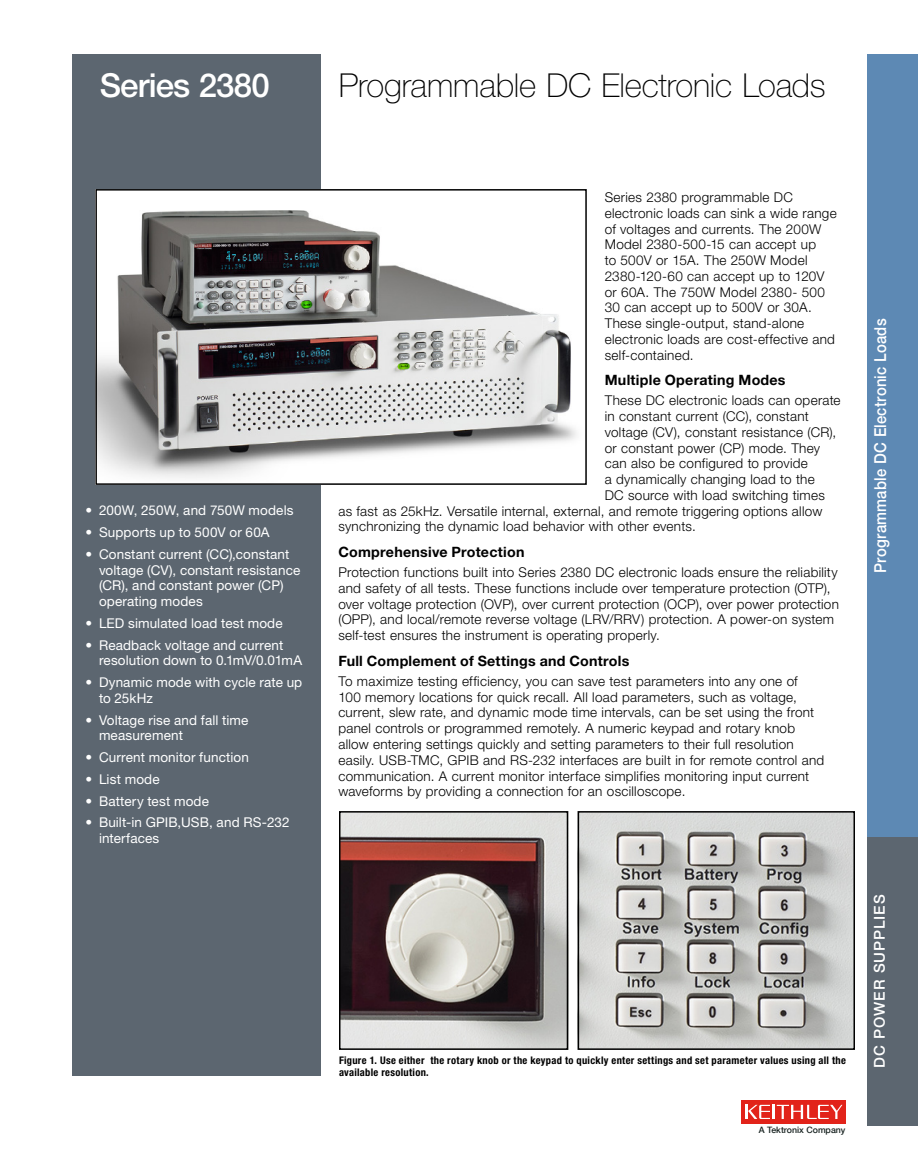
<style>
.page{position:relative;width:918px;height:1175px;background:#fff}
.page>*{position:absolute;margin:0;border:0;box-sizing:border-box;transform-origin:0 0}
.t1{font:100 33px "Helvetica Neue";letter-spacing:-.01em;color:#000}
.t2{font:500 33px "Helvetica Neue";letter-spacing:-.025em;color:#fff}
.t3{font:500 16.5px "Helvetica Neue";letter-spacing:.015em;color:#fff;scale:.9 1}
.t4{font:500 15px "Helvetica Neue";letter-spacing:.065em;color:#fff}
.t5{font:700 14.25px "Helvetica Neue";letter-spacing:.015em;color:#000}
.t6{font:300 13.5px/15.8px "Helvetica Neue";letter-spacing:.02em;color:#000}
.t7{font:13.5px/15.8px "Helvetica Neue";letter-spacing:.01em;color:#fff}
.t8{font:700 condensed 10.5px/12px "Helvetica Neue";letter-spacing:.03em;color:#000}
.t9{font:500 8.85px "Helvetica Neue";color:#182321}
</style>
<div class="page">
<div style="left:867px;top:54px;width:51px;height:783px;background:#5d89b4"></div>
<div style="left:867px;top:837px;width:51px;height:288px;background:#5c6670"></div>
<div style="left:741px;top:1100px;width:105px;height:23px;background:#e2231a"></div>
<hr style="left:772px;top:1104px;width:3px;height:15px;background:#fff">
<svg style="left:746px;top:1104px;width:24px;height:15px"></svg>
<svg style="left:777px;top:1104px;width:65px;height:15px"></svg>
<div style="left:72px;top:54px;width:249px;height:1022px;background:#5c6670"></div>
<img style="left:98px;top:192px;width:479px;height:290px">
<div style="left:95px;top:189px;width:492px;height:296px;border:2px solid #000"></div>
<img style="left:342px;top:814px;width:223px;height:232px">
<div style="left:339px;top:811px;width:229px;height:238px;border:2px solid #000"></div>
<img style="left:581px;top:814px;width:271px;height:232px">
<div style="left:578px;top:811px;width:277px;height:238px;border:2px solid #000"></div>
<h1 class="t2" style="left:100px;top:66px;width:172px">Series 2380</h1>
<h1 class="t1" style="left:339px;top:67px;width:489px">Programmable DC Electronic Loads</h1>
<p class="t7" style="left:86px;top:502px;width:210px">• 200W, 250W, and 750W models</p>
<p class="t7" style="left:86px;top:524px;width:186px">• Supports up to 500V or 60A</p>
<p class="t7" style="left:99px;top:546px;width:203px;text-indent:-14px">• Constant current (CC),constant voltage (CV), constant resistance (CR), and constant power (CP) operating modes</p>
<p class="t7" style="left:86px;top:615px;width:199px">• LED simulated load test mode</p>
<p class="t7" style="left:99px;top:636px;width:205px;text-indent:-14px">• Readback voltage and current resolution down to 0.1mV/0.01mA</p>
<p class="t7" style="left:99px;top:674px;width:205px;text-indent:-14px">• Dynamic mode with cycle rate up to 25kHz</p>
<p class="t7" style="left:99px;top:711px;width:151px;text-indent:-14px">• Voltage rise and fall time measurement</p>
<p class="t7" style="left:86px;top:749px;width:165px">• Current monitor function</p>
<p class="t7" style="left:86px;top:771px;width:76px">• List mode</p>
<p class="t7" style="left:86px;top:792px;width:125px">• Battery test mode</p>
<p class="t7" style="left:99px;top:814px;width:192px;text-indent:-14px">• Built-in GPIB,USB, and RS-232 interfaces</p>
<p class="t6" style="left:605px;top:189px;width:233px">Series 2380 programmable DC electronic loads can sink a wide range of voltages and currents. The 200W<br>Model 2380-500-15 can accept up<br>to 500V or 15A. The 250W Model<br>2380-120-60 can accept up to 120V or 60A. The 750W Model 2380- 500<br>30 can accept up to 500V or 30A.<br>These single-output, stand-alone electronic loads are cost-effective and self-contained.</p>
<p class="t5" style="left:605px;top:371px;width:182px">Multiple Operating Modes</p>
<p class="t6" style="left:605px;top:392px;width:237px">These DC electronic loads can operate</p>
<p class="t6" style="left:605px;top:408px;width:205px">in constant current (CC), constant</p>
<p class="t6" style="left:605px;top:424px;width:233px">voltage (CV), constant resistance (CR),</p>
<p class="t6" style="left:605px;top:439px;width:217px">or constant power (CP) mode. They</p>
<p class="t6" style="left:605px;top:455px;width:205px">can also be configured to provide</p>
<p class="t6" style="left:605px;top:471px;width:212px">a dynamically changing load to the</p>
<p class="t6" style="left:605px;top:487px;width:222px">DC source with load switching times</p>
<p class="t6" style="left:338px;top:502px;width:485px">as fast as 25kHz. Versatile internal, external, and remote triggering options allow</p>
<p class="t6" style="left:338px;top:518px;width:359px">synchronizing the dynamic load behavior with other events.</p>
<p class="t5" style="left:338px;top:543px;width:188px">Comprehensive Protection</p>
<p class="t6" style="left:338px;top:564px;width:502px">Protection functions built into Series 2380 DC electronic loads ensure the reliability and safety of all tests. These functions include over temperature protection (OTP), over voltage protection (OVP), over current protection (OCP), over power protection (OPP), and local/remote reverse voltage (LRV/RRV) protection. A power-on system self-test ensures the instrument is operating properly.</p>
<p class="t5" style="left:338px;top:652px;width:293px">Full Complement of Settings and Controls</p>
<p class="t6" style="left:338px;top:673px;width:487px">To maximize testing efficiency, you can save test parameters into any one of<br>100 memory locations for quick recall. All load parameters, such as voltage, current, slew rate, and dynamic mode time intervals, can be set using the front panel controls or programmed remotely. A numeric keypad and rotary knob allow entering settings quickly and setting parameters to their full resolution easily. USB-TMC, GPIB and RS-232 interfaces are built in for remote control and communication. A current monitor interface simplifies monitoring input current waveforms by providing a connection for an oscilloscope.</p>
<p class="t3" style="left:871px;top:572px;width:283px;rotate:-90deg">Programmable DC Electronic Loads</p>
<p class="t8" style="left:339px;top:1054px;width:509px">Figure 1. Use either the rotary knob or the keypad to quickly enter settings and set parameter values using all the available resolution.</p>
<p class="t9" style="left:759px;top:1122px;width:88px">A Tektronix Company</p>
<p class="t4" style="left:870px;top:1068px;width:175px;rotate:-90deg">DC POWER SUPPLIES</p>
</div>
